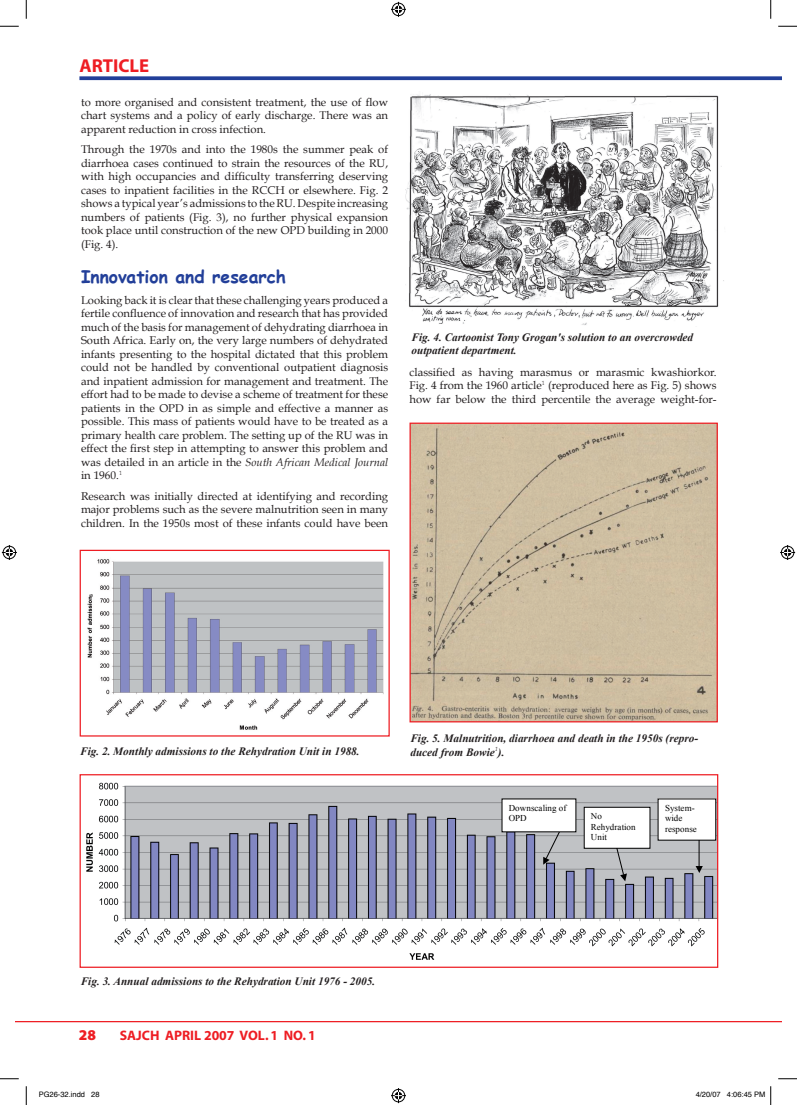
<style>
.page{position:relative;width:797px;height:1105px;background:#fff}
.page>*{position:absolute;margin:0;border:0;box-sizing:border-box;transform-origin:0 0}
.t1{font:700 18.75px "Myriad";color:#ee1d23}
.t2{font:700 17.5px "Comic Sans MS";color:#223f99}
.t3{font:900 15px "Myriad Pro";color:#ee1d23}
.t4{font:700 13.75px "Myriad";color:#ee1d23}
.t5{font:11.25px/13.5px "Book Antiqua";color:#231f20;text-align:justify}
.t6{font:italic 700 11.25px/13.5px "Times New Roman";color:#231f20}
.t7{font:9px/10.5px "Times New Roman";letter-spacing:.01em;color:#000}
.t8{font:7.5px "Helvetica";color:#000}
.t9{font:700 4.38px "Arial";color:#231f20}
.s1{font-style:italic}
</style>
<div class="page">
<hr style="left:16px;top:1021px;width:765px;height:1px;background:#ee1d23">
<svg style="left:79px;top:76px;width:702px;height:4px;background:#354fa2"></svg>
<img style="left:405px;top:94px;width:319px;height:231px">
<img style="left:411px;top:425px;width:304px;height:295px">
<div style="left:409px;top:423px;width:308px;height:299px;border:1px solid #ee1d23"></div>
<img style="left:86px;top:782px;width:630px;height:178px">
<svg style="left:543px;top:832px;width:17px;height:33px"></svg>
<div style="left:502px;top:799px;width:73px;height:33px;background:#fff"></div>
<svg style="left:616px;top:848px;width:11px;height:33px"></svg>
<div style="left:584px;top:807px;width:66px;height:41px;background:#fff"></div>
<div style="left:584px;top:807px;width:66px;height:41px;border:1px solid #000"></div>
<svg style="left:695px;top:840px;width:7px;height:33px"></svg>
<div style="left:658px;top:799px;width:57px;height:41px;background:#fff"></div>
<div style="left:80px;top:774px;width:638px;height:194px;border:1px solid #ee1d23"></div>
<div style="left:80px;top:550px;width:310px;height:187px;border:1px solid #ee1d23"></div>
<img style="left:87px;top:559px;width:297px;height:171px">
<svg style="left:0;top:25px;width:19px;height:2px"></svg>
<svg style="left:778px;top:25px;width:19px;height:2px"></svg>
<svg style="left:0;top:1078px;width:19px;height:1px"></svg>
<svg style="left:778px;top:1078px;width:19px;height:1px"></svg>
<svg style="left:25px;top:0;width:2px;height:19px"></svg>
<svg style="left:25px;top:1086px;width:2px;height:19px"></svg>
<svg style="left:770px;top:0;width:1px;height:19px"></svg>
<svg style="left:391px;top:2px;width:15px;height:15px"></svg>
<svg style="left:391px;top:1088px;width:15px;height:15px"></svg>
<svg style="left:2px;top:545px;width:15px;height:15px"></svg>
<svg style="left:780px;top:545px;width:15px;height:15px"></svg>
<svg style="left:770px;top:1086px;width:1px;height:19px"></svg>
<h1 class="t1" style="left:79px;top:56px;width:71px">ARTICLE</h1>
<p class="t5" style="left:81px;top:95px;width:308px">to more organised and consistent treatment, the use of flow chart systems and a policy of early discharge. There was an apparent reduction in cross infection.</p>
<p class="t5" style="left:81px;top:143px;width:309px">Through the 1970s and into the 1980s the summer peak of diarrhoea cases continued to strain the resources of the RU, with high occupancies and difficulty transferring deserving cases to inpatient facilities in the RCCH or elsewhere. Fig. 2 shows a typical year’s admissions to the RU. Despite increasing numbers of patients (Fig. 3), no further physical expansion took place until construction of the new OPD building in 2000 (Fig. 4).</p>
<h2 class="t2" style="left:81px;top:264px;width:206px">Innovation and research</h2>
<p class="t5" style="left:81px;top:293px;width:309px">Looking back it is clear that these challenging years produced a fertile confluence of innovation and research that has provided much of the basis for management of dehydrating diarrhoea in South Africa. Early on, the very large numbers of dehydrated infants presenting to the hospital dictated that this problem could not be handled by conventional outpatient diagnosis and inpatient admission for management and treatment. The effort had to be made to devise a scheme of treatment for these patients in the OPD in as simple and effective a manner as possible. This mass of patients would have to be treated as a primary health care problem. The setting up of the RU was in effect the first step in attempting to answer this problem and was detailed in an article in the <span class="s1">South African Medical Journal </span>in 1960.<sup>1</sup></p>
<p class="t5" style="left:81px;top:489px;width:308px">Research was initially directed at identifying and recording major problems such as the severe malnutrition seen in many children. In the 1950s most of these infants could have been</p>
<p class="t6" style="left:411px;top:330px;width:283px">Fig. 4. Cartoonist Tony Grogan's solution to an overcrowded outpatient department.</p>
<p class="t5" style="left:409px;top:365px;width:308px">classified as having marasmus or marasmic kwashiorkor.<br>Fig. 4 from the 1960 article<sup>1</sup> (reproduced here as Fig. 5) shows how far below the third percentile the average weight-for-</p>
<p class="t9" style="left:89px;top:597px;width:4px;rotate:-90deg">s</p>
<p class="t6" style="left:80px;top:744px;width:281px">Fig. 2. Monthly admissions to the Rehydration Unit in 1988.</p>
<p class="t6" style="left:410px;top:731px;width:289px">Fig. 5. Malnutrition, diarrhoea and death in the 1950s (repro&shy;duced from Bowie<sup>1</sup>).</p>
<p class="t7" style="left:508px;top:803px;width:59px">Downscaling of<br>OPD</p>
<p class="t7" style="left:591px;top:812px;width:46px">No<br>Rehydration<br>Unit</p>
<p class="t7" style="left:665px;top:803px;width:33px">System&shy;wide response</p>
<p class="t6" style="left:81px;top:974px;width:296px">Fig. 3. Annual admissions to the Rehydration Unit 1976 - 2005.</p>
<h3 class="t3" style="left:79px;top:1025px;width:19px">28</h3>
<p class="t4" style="left:120px;top:1029px;width:197px">SAJCH APRIL 2007 VOL. 1 NO. 1</p>
<p class="t8" style="left:39px;top:1090px;width:62px">PG26-32.indd 28</p>
<p class="t8" style="left:695px;top:1090px;width:71px">4/20/07 4:06:45 PM</p>
</div>
